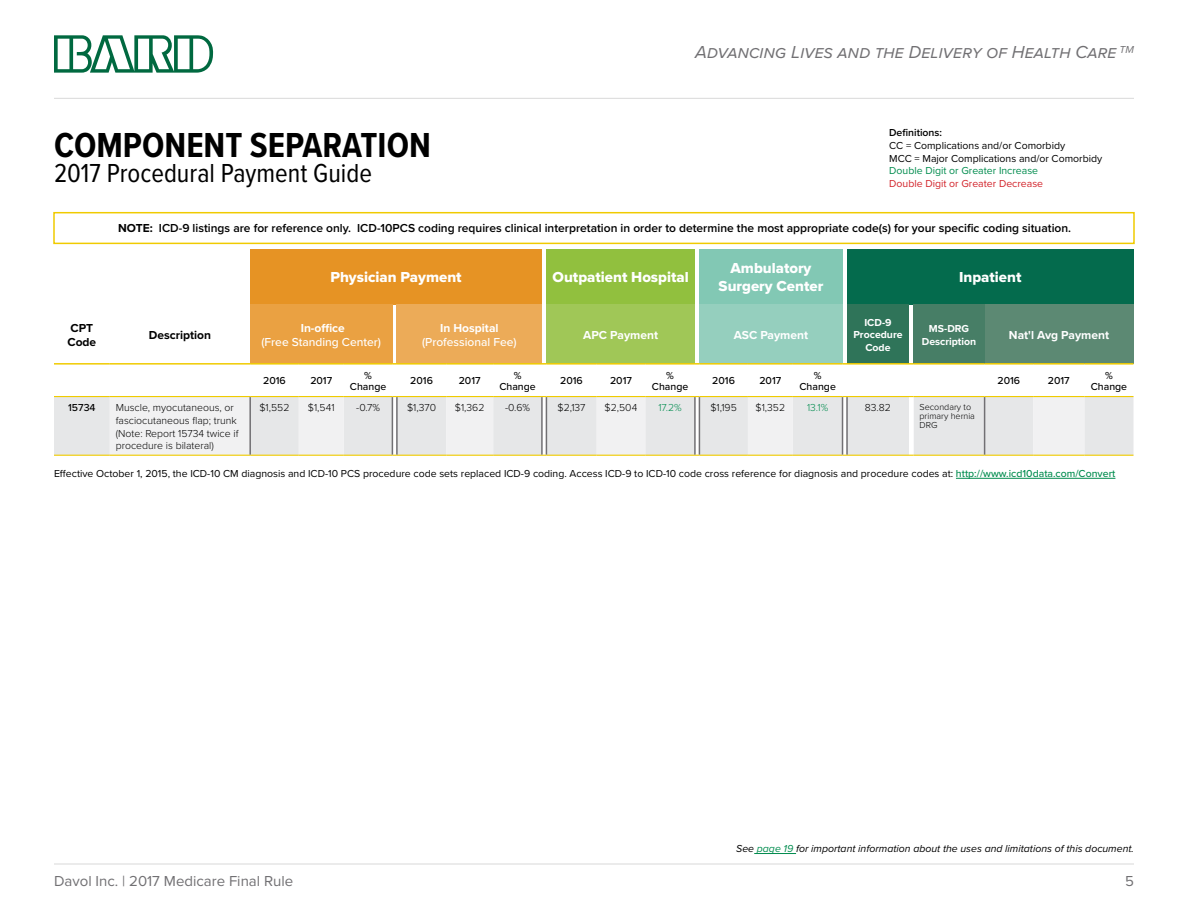
<style>
.page{position:relative;width:1188px;height:918px;background:#fff}
.page>*{position:absolute;margin:0;border:0;box-sizing:border-box;transform-origin:0 0}
.t1{font:700 36px "Proxima Nova Cond";color:#000}
.t2{font:27px "Proxima Nova Cond";color:#000}
.t3{font:italic 18px "Proxima Nova";color:#717073}
.t4{font:15px/18px "Proxima Nova Extrabld";color:#fff;text-align:center}
.t5{font:15px "Proxima Nova";color:#717073}
.t6{font:600 12px "Proxima Nova";color:#000}
.t7{font:700 12px "Proxima Nova";color:#fff}
.t8{font:500 12px "Proxima Nova";color:#fff}
.t9{font:700 12px/14.4px "Proxima Nova";color:#000}
.t10{font:10.5px/12.6px "Proxima Nova";color:#000}
.t11{font:300 10.5px/12.6px "Proxima Nova";color:#000}
.t12{font:500 10.5px/10.5px "Proxima Nova";color:#000;text-align:center}
.t13{font:italic 10.5px "Proxima Nova";color:#000}
.t14{font:700 10.5px/12.6px "Proxima Nova";color:#fff;text-align:center}
.t15{font:10.5px "Proxima Nova";color:#008c4e}
.t16{font:10.5px "Proxima Nova";color:#d2232a}
.t17{font:600 10.5px "Proxima Nova";color:#000}
.t18{font:300 10.5px "Proxima Nova";color:#008c4e}
.t19{font:300 9px/9px "Proxima Nova";color:#000}
.s1{font-weight:700}
.s2{font-weight:500;color:#008c4e}
.s3{color:#008c4e}
</style>
<div class="page">
<svg style="left:54px;top:35px;width:159px;height:38px"></svg>
<hr style="left:54px;top:864px;width:1080px;height:1px;background:#d9d9d9">
<hr style="left:54px;top:98px;width:1080px;height:1px;background:#d9d9d9">
<div style="left:53px;top:212px;width:1082px;height:32px;border:2px solid #f0cb00"></div>
<div style="left:250px;top:249px;width:292px;height:55px;background:#e69324"></div>
<div style="left:546px;top:249px;width:149px;height:55px;background:#91c03e"></div>
<div style="left:699px;top:249px;width:144px;height:55px;background:#82c8b4"></div>
<div style="left:847px;top:249px;width:286px;height:55px;background:#046b4d"></div>
<div style="left:250px;top:304px;width:142px;height:60px;background:#eaa142"></div>
<div style="left:397px;top:304px;width:145px;height:60px;background:#ecab58"></div>
<div style="left:546px;top:304px;width:149px;height:60px;background:#a0c757"></div>
<div style="left:699px;top:304px;width:144px;height:60px;background:#95cfbe"></div>
<div style="left:847px;top:304px;width:62px;height:60px;background:#2f7459"></div>
<div style="left:914px;top:304px;width:71px;height:60px;background:#477e66"></div>
<div style="left:985px;top:304px;width:149px;height:60px;background:#5c8973"></div>
<svg style="left:54px;top:363px;width:1080px;height:93px"></svg>
<hr style="left:914px;top:455px;width:71px;height:1px;background:#f0cb00">
<hr style="left:985px;top:455px;width:48px;height:1px;background:#f0cb00">
<hr style="left:1033px;top:455px;width:51px;height:1px;background:#f0cb00">
<hr style="left:1084px;top:455px;width:50px;height:1px;background:#f0cb00">
<hr style="left:249px;top:397px;width:2px;height:58px;background:#717073">
<hr style="left:984px;top:397px;width:1px;height:58px;background:#717073">
<hr style="left:392px;top:397px;width:1px;height:58px;background:#717073">
<hr style="left:396px;top:397px;width:2px;height:58px;background:#717073">
<hr style="left:541px;top:397px;width:2px;height:58px;background:#717073">
<hr style="left:546px;top:397px;width:1px;height:58px;background:#717073">
<hr style="left:694px;top:397px;width:2px;height:58px;background:#717073">
<hr style="left:699px;top:397px;width:1px;height:58px;background:#717073">
<hr style="left:842px;top:397px;width:1px;height:58px;background:#717073">
<hr style="left:846px;top:397px;width:2px;height:58px;background:#717073">
<hr style="left:956px;top:478px;width:159px;height:1px;background:#008c4e">
<hr style="left:754px;top:853px;width:42px;height:1px;background:#008c4e">
<h3 class="t3" style="left:695px;top:42px;width:440px">Advancing Lives and the Delivery of Health Care <sup>TM</sup></h3>
<p class="t17" style="left:889px;top:127px;width:54px">Definitions:</p>
<p class="t10" style="left:889px;top:139px;width:215px">CC = Complications and/or Comorbidy<br>MCC = Major Complications and/or Comorbidy</p>
<p class="t15" style="left:889px;top:164px;width:151px">Double Digit or Greater Increase</p>
<p class="t16" style="left:889px;top:177px;width:155px">Double Digit or Greater Decrease</p>
<p class="t1" style="left:54px;top:123px;width:378px">COMPONENT SEPARATION</p>
<p class="t2" style="left:54px;top:156px;width:319px">2017 Procedural Payment Guide</p>
<p class="t6" style="left:118px;top:221px;width:955px"><span class="s1">NOTE:</span> ICD-9 listings are for reference only. ICD-10PCS coding requires clinical interpretation in order to determine the most appropriate code(s) for your specific coding situation.</p>
<p class="t4" style="left:330px;top:269px;width:133px">Physician Payment</p>
<p class="t4" style="left:553px;top:269px;width:138px">Outpatient Hospital</p>
<p class="t4" style="left:719px;top:260px;width:106px">Ambulatory<br>Surgery Center</p>
<p class="t4" style="left:959px;top:269px;width:64px">Inpatient</p>
<p class="t9" style="left:67px;top:321px;width:30px">CPT<br>Code</p>
<p class="t9" style="left:149px;top:328px;width:64px">Description</p>
<p class="t14" style="left:853px;top:316px;width:51px">ICD-9<br>Procedure<br>Code</p>
<p class="t14" style="left:922px;top:323px;width:56px">MS-DRG<br>Description</p>
<p class="t7" style="left:1009px;top:328px;width:102px">Nat'l Avg Payment</p>
<p class="t7" style="left:301px;top:321px;width:46px">In-office</p>
<p class="t8" style="left:261px;top:335px;width:121px">(Free Standing Center)</p>
<p class="t7" style="left:440px;top:321px;width:60px">In Hospital</p>
<p class="t8" style="left:422px;top:335px;width:96px">(Professional Fee)</p>
<p class="t7" style="left:583px;top:328px;width:76px">APC Payment</p>
<p class="t7" style="left:734px;top:328px;width:76px">ASC Payment</p>
<p class="t12" style="left:263px;top:376px;width:24px">2016</p>
<p class="t12" style="left:310px;top:376px;width:23px">2017</p>
<p class="t12" style="left:350px;top:371px;width:38px">%<br>Change</p>
<p class="t12" style="left:410px;top:376px;width:24px">2016</p>
<p class="t12" style="left:459px;top:376px;width:23px">2017</p>
<p class="t12" style="left:499px;top:371px;width:38px">%<br>Change</p>
<p class="t12" style="left:560px;top:376px;width:24px">2016</p>
<p class="t12" style="left:610px;top:376px;width:23px">2017</p>
<p class="t12" style="left:652px;top:371px;width:38px">%<br>Change</p>
<p class="t12" style="left:712px;top:376px;width:24px">2016</p>
<p class="t12" style="left:759px;top:376px;width:23px">2017</p>
<p class="t12" style="left:799px;top:371px;width:38px">%<br>Change</p>
<p class="t12" style="left:998px;top:376px;width:24px">2016</p>
<p class="t12" style="left:1048px;top:376px;width:23px">2017</p>
<p class="t12" style="left:1091px;top:371px;width:38px">%<br>Change</p>
<p class="t12" style="left:68px;top:403px;width:29px">15734</p>
<p class="t11" style="left:116px;top:402px;width:124px">Muscle, myocutaneous, or fasciocutaneous flap; trunk (Note: Report 15734 twice if procedure is bilateral)</p>
<p class="t11" style="left:260px;top:402px;width:31px">$1,552</p>
<p class="t11" style="left:308px;top:402px;width:28px">$1,541</p>
<p class="t11" style="left:356px;top:402px;width:25px">-0.7%</p>
<p class="t11" style="left:407px;top:402px;width:31px">$1,370</p>
<p class="t11" style="left:455px;top:402px;width:31px">$1,362</p>
<p class="t11" style="left:505px;top:402px;width:27px">-0.6%</p>
<p class="t11" style="left:558px;top:402px;width:30px">$2,137</p>
<p class="t11" style="left:605px;top:402px;width:34px">$2,504</p>
<p class="t18" style="left:658px;top:402px;width:25px">17.2%</p>
<p class="t11" style="left:710px;top:402px;width:28px">$1,195</p>
<p class="t11" style="left:756px;top:402px;width:31px">$1,352</p>
<p class="t18" style="left:807px;top:402px;width:23px">13.1%</p>
<p class="t11" style="left:865px;top:402px;width:28px">83.82</p>
<p class="t19" style="left:920px;top:403px;width:57px">Secondary to primary hernia<br>DRG</p>
<p class="t10" style="left:54px;top:467px;width:1063px">Effective October 1, 2015, the ICD-10 CM diagnosis and ICD-10 PCS procedure code sets replaced ICD-9 coding. Access ICD-9 to ICD-10 code cross reference for diagnosis and procedure codes at: <span class="s2">http://www.icd10data.com/Convert</span></p>
<p class="t13" style="left:736px;top:842px;width:399px">See <span class="s3">page 19</span> for important information about the uses and limitations of this document.</p>
<h3 class="t5" style="left:54px;top:872px;width:241px">Davol Inc. | 2017 Medicare Final Rule</h3>
<h3 class="t5" style="left:1125px;top:872px;width:10px">5</h3>
</div>
